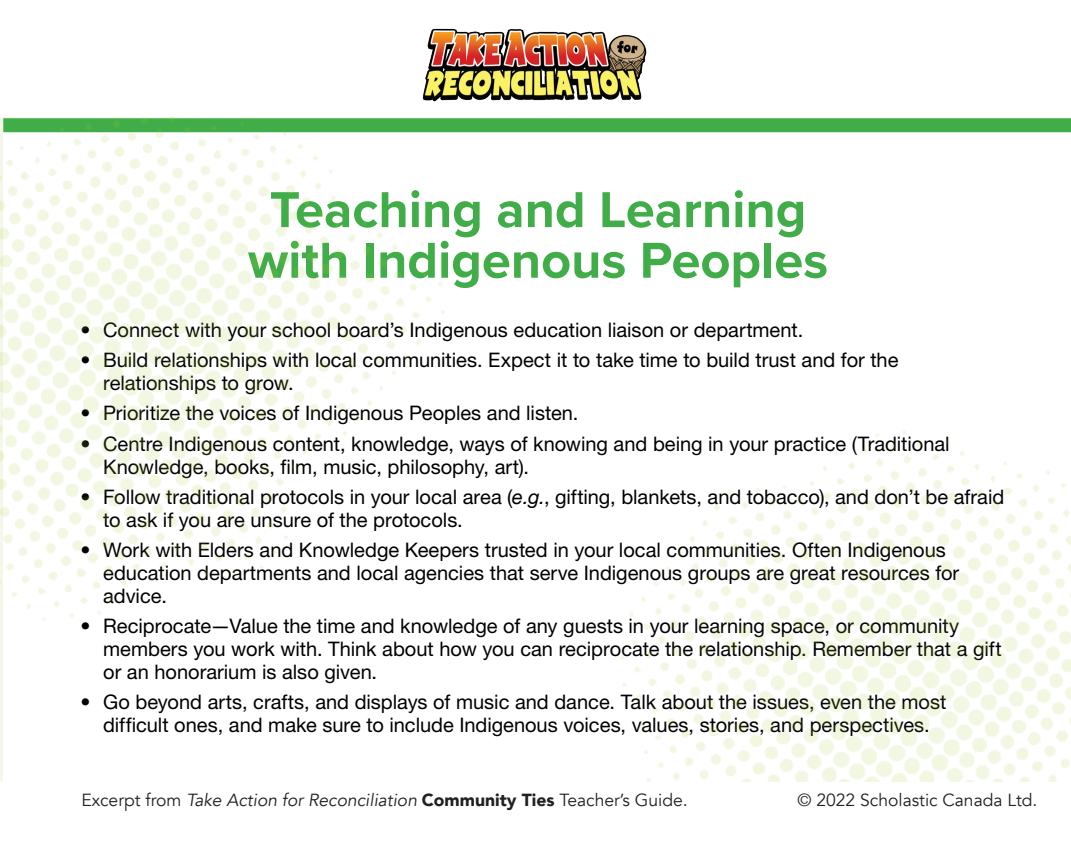
<style>
.page{position:relative;width:1071px;height:864px;background:#fff}
.page>*{position:absolute;margin:0;border:0;box-sizing:border-box;transform-origin:0 0}
.t1{font:700 52.32px/50.6px "Proxima Nova";color:#41ad49;text-align:center}
.t2{font:20.12px/22.6px "Helvetica Neue LT Std";color:#000}
.t3{font:italic 17.5px "Avenir";color:#231f20}
.t4{font:17.5px "Avenir";color:#231f20}
.s1{font-family:"Helvetica Neue";font-style:italic}
.s2{font-style:normal}
.s3{font-weight:900;font-style:normal}
</style>
<div class="page">
<div style="left:3px;top:118px;width:1068px;height:14px;background:#41ad49"></div>
<img style="left:620px;top:431px;width:451px;height:349px">
<img style="left:0;top:118px;width:474px;height:565px">
<img style="left:422px;top:28px;width:225px;height:74px">
<p class="t1" style="left:248px;top:183px;width:582px">Teaching and Learning with Indigenous Peoples</p>
<p class="t2" style="left:80px;top:318px;width:724px">• Connect with your school board’s Indigenous education liaison or department.</p>
<p class="t2" style="left:103px;top:348px;width:797px;text-indent:-23px">• Build relationships with local communities. Expect it to take time to build trust and for the relationships to grow.</p>
<p class="t2" style="left:80px;top:401px;width:499px">• Prioritize the voices of Indigenous Peoples and listen.</p>
<p class="t2" style="left:103px;top:432px;width:848px;text-indent:-23px">• Centre Indigenous content, knowledge, ways of knowing and being in your practice (Traditional<br>Knowledge, books, film, music, philosophy, art).</p>
<p class="t2" style="left:103px;top:485px;width:903px;text-indent:-23px">• Follow traditional protocols in your local area (<span class="s1">e.g.</span>, gifting, blankets, and tobacco), and don’t be afraid to ask if you are unsure of the protocols.</p>
<p class="t2" style="left:103px;top:538px;width:858px;text-indent:-23px">• Work with Elders and Knowledge Keepers trusted in your local communities. Often Indigenous education departments and local agencies that serve Indigenous groups are great resources for advice.</p>
<p class="t2" style="left:103px;top:614px;width:900px;text-indent:-23px">• Reciprocate—Value the time and knowledge of any guests in your learning space, or community members you work with. Think about how you can reciprocate the relationship. Remember that a gift or an honorarium is also given.</p>
<p class="t2" style="left:80px;top:690px;width:867px;text-align:center">• Go beyond arts, crafts, and displays of music and dance. Talk about the issues, even the most difficult ones, and make sure to include Indigenous voices, values, stories, and perspectives.</p>
<p class="t3" style="left:81px;top:789px;width:608px"><span class="s2">Excerpt from</span> Take Action for Reconciliation <span class="s3">Community Ties</span> <span class="s2">Teacher’s Guide.</span></p>
<p class="t4" style="left:798px;top:789px;width:241px">© 2022 Scholastic Canada Ltd.</p>
</div>
